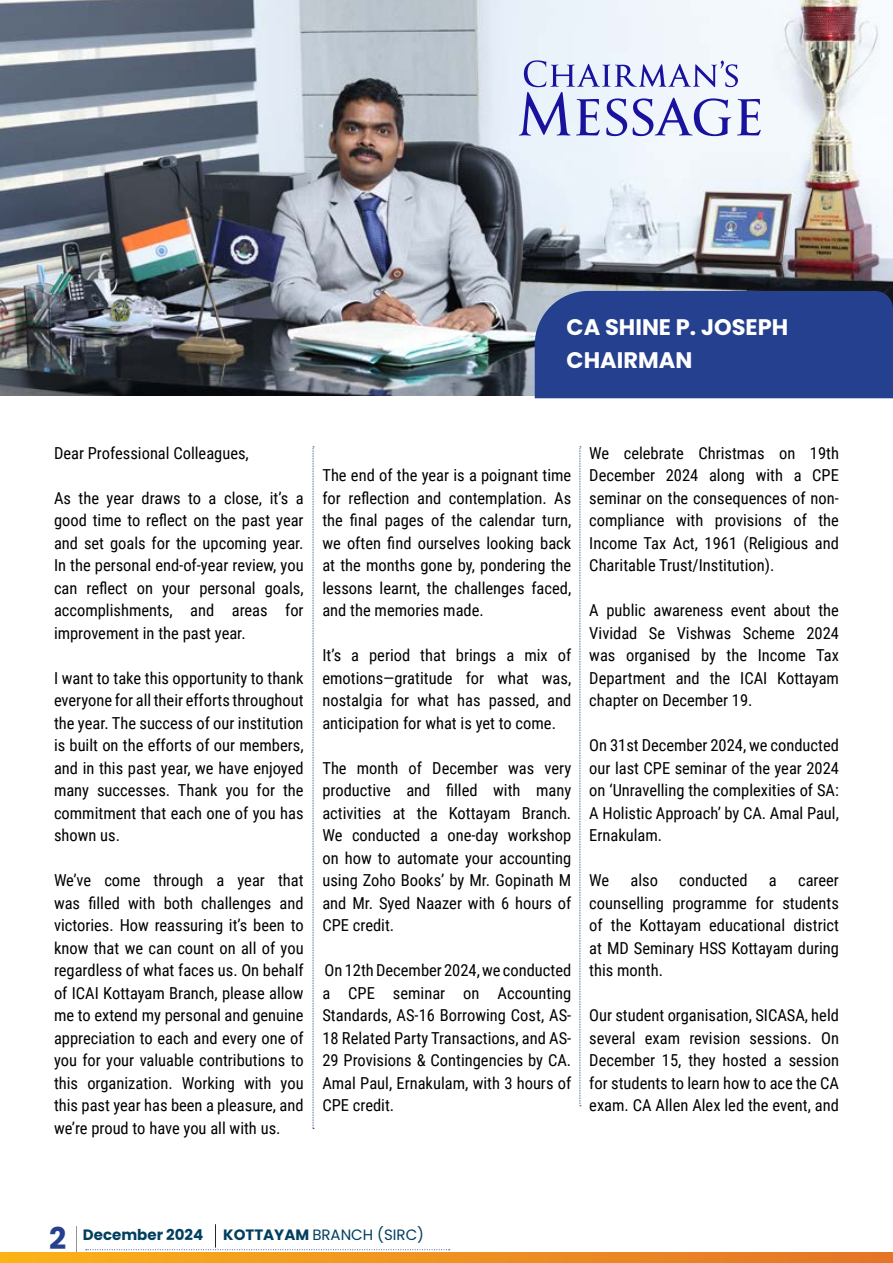
<style>
.page{position:relative;width:893px;height:1263px;background:#fff}
.page>*{position:absolute;margin:0;border:0;box-sizing:border-box;transform-origin:0 0}
.t1{font:700 30px "Poppins";color:#25408f}
.t2{font:700 22.5px "Poppins";color:#fff}
.t3{font:16.5px/22.5px "Roboto Condensed";color:#000;text-align:justify}
.t4{font:15px "Poppins";color:#003f5f}
.t5{font:700 15px "Poppins";color:#003f5f}
.s1{font-weight:700}
</style>
<div class="page">
<svg style="left:76px;top:1226px;width:1px;height:26px"></svg>
<svg style="left:86px;top:1224px;width:364px;height:26px"></svg>
<svg style="left:0;top:1252px;width:893px;height:11px;background:#ee9220"></svg>
<img style="left:0;top:0;width:893px;height:395px">
<div style="left:535px;top:291px;width:358px;height:107px;background:#25408f"></div>
<svg style="left:313px;top:446px;width:1px;height:683px"></svg>
<svg style="left:580px;top:446px;width:1px;height:660px"></svg>
<svg style="left:519px;top:60px;width:242px;height:76px"></svg>
<p class="t2" style="left:567px;top:314px;width:223px">CA SHINE P. JOSEPH</p>
<p class="t2" style="left:567px;top:347px;width:127px">CHAIRMAN</p>
<p class="t3" style="left:54px;top:441px;width:196px">Dear Professional Colleagues,</p>
<p class="t3" style="left:54px;top:486px;width:251px">As the year draws to a close, it’s a good time to reflect on the past year and set goals for the upcoming year.<br>In the personal end-of-year review, you can reflect on your personal goals, accomplishments, and areas for improvement in the past year.</p>
<p class="t3" style="left:54px;top:666px;width:251px">I want to take this opportunity to thank everyone for all their efforts throughout the year. The success of our institution is built on the efforts of our members, and in this past year, we have enjoyed many successes. Thank you for the commitment that each one of you has shown us.</p>
<p class="t3" style="left:54px;top:869px;width:251px">We’ve come through a year that was filled with both challenges and victories. How reassuring it’s been to know that we can count on all of you regardless of what faces us. On behalf of ICAI Kottayam Branch, please allow me to extend my personal and genuine appreciation to each and every one of you for your valuable contributions to this organization. Working with you this past year has been a pleasure, and we’re proud to have you all with us.</p>
<p class="t3" style="left:322px;top:464px;width:250px">The end of the year is a poignant time for reflection and contemplation. As the final pages of the calendar turn, we often find ourselves looking back at the months gone by, pondering the lessons learnt, the challenges faced, and the memories made.</p>
<p class="t3" style="left:322px;top:644px;width:250px">It’s a period that brings a mix of emotions—gratitude for what was, nostalgia for what has passed, and anticipation for what is yet to come.</p>
<p class="t3" style="left:322px;top:756px;width:250px">The month of December was very productive and filled with many activities at the Kottayam Branch.<br>We conducted a one-day workshop on how to automate your accounting using Zoho Books’ by Mr. Gopinath M and Mr. Syed Naazer with 6 hours of CPE credit.</p>
<p class="t3" style="left:322px;top:959px;width:250px">On 12th December 2024, we conducted a CPE seminar on Accounting Standards, AS-16 Borrowing Cost, AS-18 Related Party Transactions, and AS-29 Provisions &amp; Contingencies by CA.<br>Amal Paul, Ernakulam, with 3 hours of CPE credit.</p>
<p class="t3" style="left:589px;top:441px;width:251px">We celebrate Christmas on 19th December 2024 along with a CPE seminar on the consequences of non&shy;compliance with provisions of the Income Tax Act, 1961 (Religious and Charitable Trust/Institution).</p>
<p class="t3" style="left:589px;top:599px;width:251px">A public awareness event about the Vividad Se Vishwas Scheme 2024 was organised by the Income Tax Department and the ICAI Kottayam chapter on December 19.</p>
<p class="t3" style="left:589px;top:734px;width:251px">On 31st December 2024, we conducted our last CPE seminar of the year 2024 on ‘Unravelling the complexities of SA:<br>A Holistic Approach’ by CA. Amal Paul, Ernakulam.</p>
<p class="t3" style="left:589px;top:869px;width:22px">We</p>
<p class="t3" style="left:631px;top:869px;width:29px">also</p>
<p class="t3" style="left:679px;top:869px;width:70px">conducted</p>
<p class="t3" style="left:769px;top:869px;width:9px">a</p>
<p class="t3" style="left:589px;top:869px;width:251px;text-indent:209px">career counselling programme for students of the Kottayam educational district at MD Seminary HSS Kottayam during this month.</p>
<p class="t3" style="left:589px;top:1004px;width:251px">Our student organisation, SICASA, held several exam revision sessions. On December 15, they hosted a session for students to learn how to ace the CA exam. CA Allen Alex led the event, and</p>
<h1 class="t1" style="left:49px;top:1221px;width:19px">2</h1>
<p class="t5" style="left:83px;top:1226px;width:122px">December 2024</p>
<p class="t4" style="left:223px;top:1226px;width:202px"><span class="s1">KOTTAYAM</span> BRANCH (SIRC)</p>
</div>
